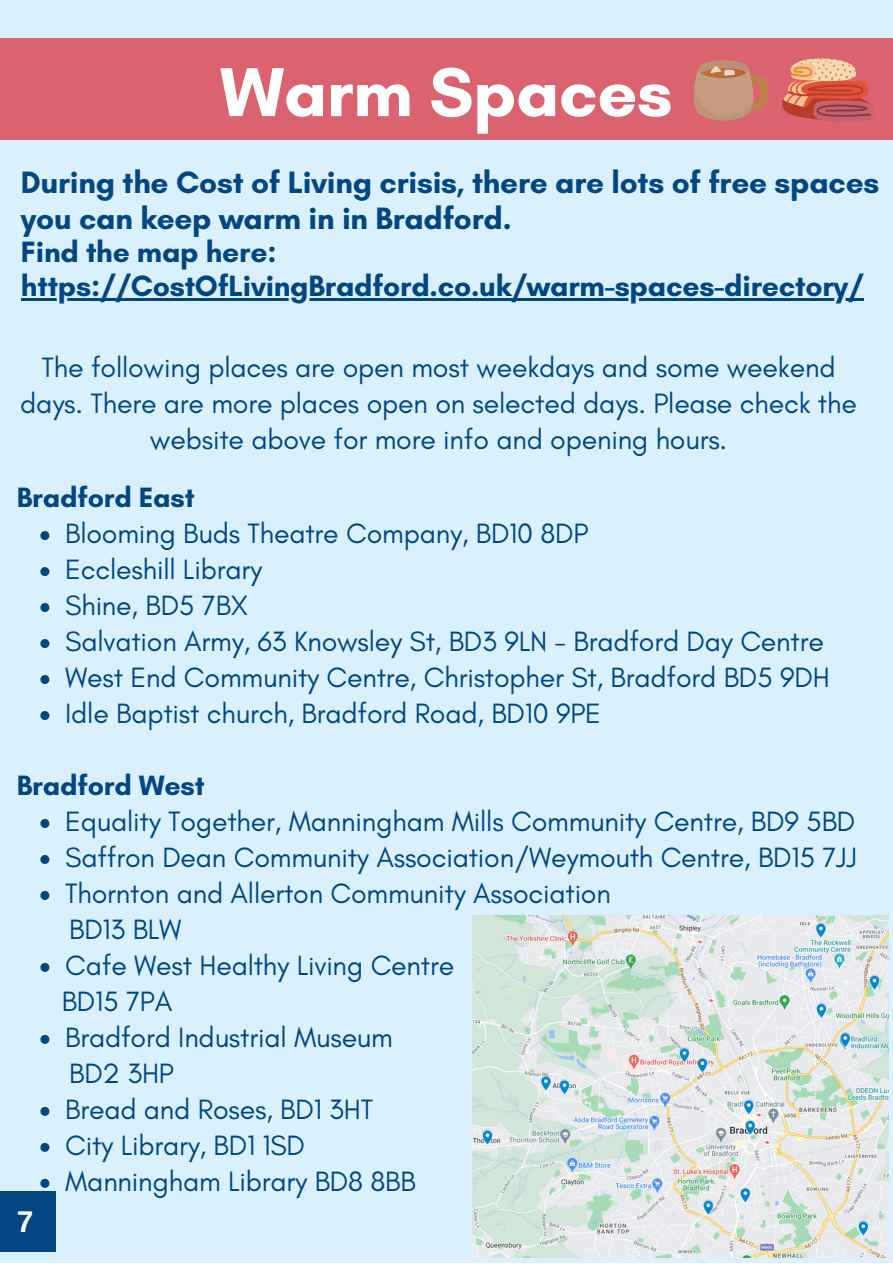
<style>
.page{position:relative;width:893px;height:1264px;background:#fff}
.page>*{position:absolute;margin:0;border:0;box-sizing:border-box;transform-origin:0 0}
.t1{font:700 70.5px "Glacial Indifference";letter-spacing:-.005em;color:#fff}
.t2{font:700 31.5px/36px "Glacial Indifference";letter-spacing:-.005em;color:#024782}
.t3{font:700 30px/33.8px "Glacial Indifference";letter-spacing:-.005em;color:#024782}
.t4{font:700 30px "Arimo";color:#fff}
.t5{font:28.5px/36px "Glacial Indifference";letter-spacing:-.005em;color:#024782}
.t6{font:700 28.5px "Glacial Indifference";letter-spacing:-.005em;color:#024782}
</style>
<div class="page">
<div style="left:0;top:0;width:892px;height:1262px;background:#daf1fd"></div>
<div style="left:0;top:39px;width:892px;height:101px;background:#db636f"></div>
<hr style="left:21px;top:298px;width:842px;height:2px;background:#024782">
<svg style="left:40px;top:531px;width:9px;height:9px"></svg>
<svg style="left:40px;top:567px;width:9px;height:9px"></svg>
<svg style="left:40px;top:603px;width:9px;height:9px"></svg>
<svg style="left:40px;top:639px;width:9px;height:9px"></svg>
<svg style="left:40px;top:675px;width:9px;height:9px"></svg>
<svg style="left:40px;top:711px;width:9px;height:9px"></svg>
<svg style="left:40px;top:819px;width:9px;height:9px"></svg>
<svg style="left:40px;top:855px;width:9px;height:9px"></svg>
<svg style="left:40px;top:891px;width:9px;height:9px"></svg>
<svg style="left:40px;top:963px;width:9px;height:8px"></svg>
<svg style="left:40px;top:1034px;width:9px;height:9px"></svg>
<svg style="left:40px;top:1106px;width:9px;height:9px"></svg>
<svg style="left:40px;top:1142px;width:9px;height:9px"></svg>
<svg style="left:40px;top:1178px;width:9px;height:9px"></svg>
<img style="left:472px;top:915px;width:416px;height:342px">
<svg style="left:693px;top:60px;width:75px;height:61px"></svg>
<svg style="left:782px;top:58px;width:92px;height:64px"></svg>
<div style="left:0;top:1191px;width:55px;height:61px;background:#024782"></div>
<h1 class="t1" style="left:220px;top:49px;width:454px">Warm Spaces</h1>
<p class="t2" style="left:21px;top:163px;width:859px">During the Cost of Living crisis, there are lots of free spaces you can keep warm in in Bradford.</p>
<p class="t3" style="left:21px;top:235px;width:844px">Find the map here: https://CostOfLivingBradford.co.uk/warm-spaces-directory/</p>
<p class="t5" style="left:20px;top:349px;width:838px;text-align:center">The following places are open most weekdays and some weekend days. There are more places open on selected days. Please check the website above for more info and opening hours.</p>
<p class="t6" style="left:17px;top:480px;width:179px">Bradford East</p>
<p class="t5" style="left:65px;top:515px;width:766px">Blooming Buds Theatre Company, BD10 8DP<br>Eccleshill Library<br>Shine, BD5 7BX<br>Salvation Army, 63 Knowsley St, BD3 9LN - Bradford Day Centre West End Community Centre, Christopher St, Bradford BD5 9DH Idle Baptist church, Bradford Road, BD10 9PE</p>
<p class="t6" style="left:17px;top:768px;width:189px">Bradford West</p>
<p class="t5" style="left:65px;top:803px;width:793px;text-align:justify">Equality Together, Manningham Mills Community Centre, BD9 5BD Saffron Dean Community Association/Weymouth Centre, BD15 7JJ Thornton and Allerton Community Association</p>
<p class="t5" style="left:69px;top:911px;width:114px">BD13 BLW</p>
<p class="t5" style="left:65px;top:947px;width:390px">Cafe West Healthy Living Centre</p>
<p class="t5" style="left:62px;top:983px;width:112px">BD15 7PA</p>
<p class="t5" style="left:65px;top:1019px;width:329px">Bradford Industrial Museum</p>
<p class="t5" style="left:69px;top:1055px;width:106px">BD2 3HP</p>
<p class="t4" style="left:17px;top:1204px;width:18px">7</p>
<p class="t5" style="left:65px;top:1091px;width:352px">Bread and Roses, BD1 3HT<br>City Library, BD1 1SD<br>Manningham Library BD8 8BB</p>
</div>
